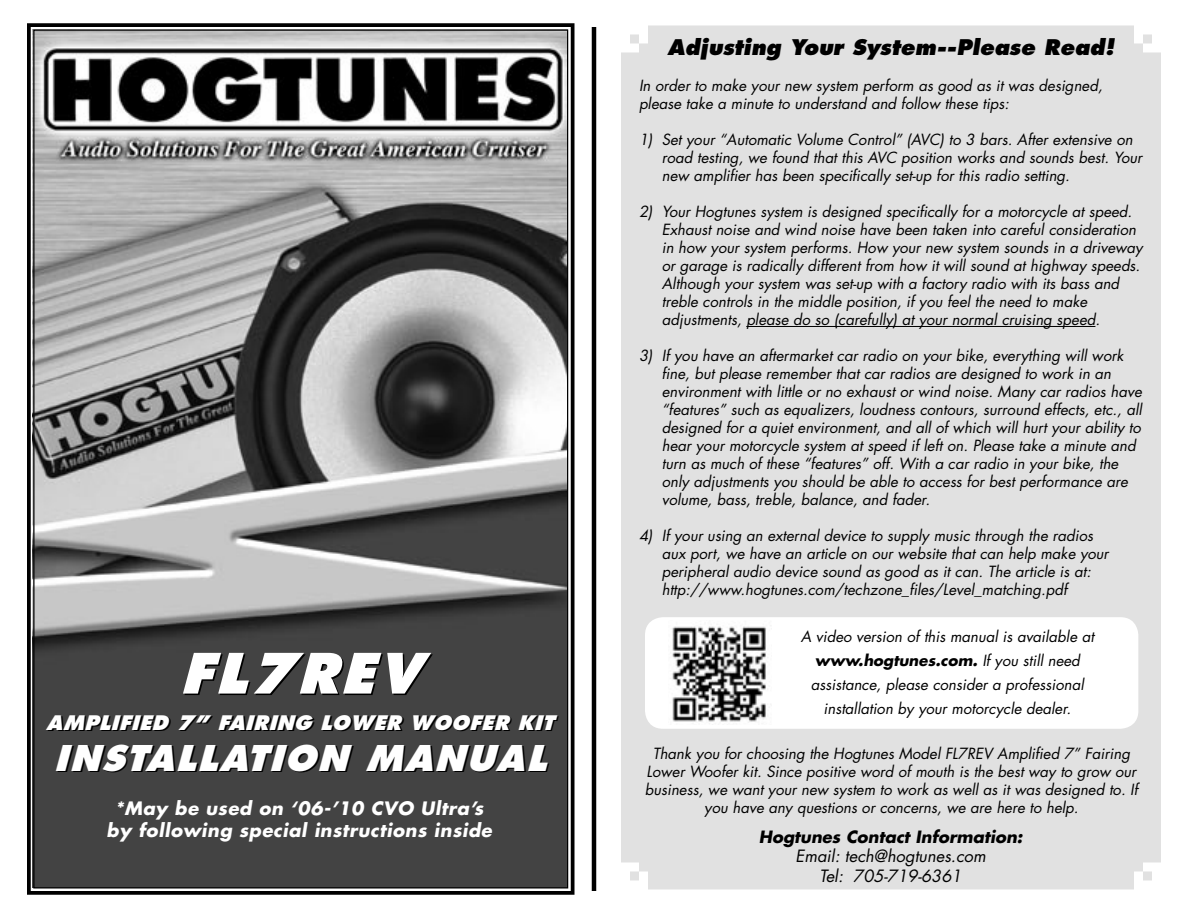
<style>
.page{position:relative;width:1188px;height:918px;background:#fff}
.page>*{position:absolute;margin:0;border:0;box-sizing:border-box;transform-origin:0 0}
.t1{font:italic 800 54px "Futura";color:#fff}
.t2{font:italic 800 34.5px "Futura";color:#fff}
.t3{font:italic 800 21px "Futura";color:#000}
.t4{font:italic 800 19.5px "Futura";color:#fff}
.t5{font:italic 700 18px/22.5px "Futura";letter-spacing:.03em;color:#fff;text-align:center}
.t6{font:italic 16.5px/19.5px "Futura";color:#000;text-align:center}
.t7{font:italic 700 16.5px "Futura";color:#000}
.t8{font:italic 15px/18px "Futura";color:#000}
.s1{font-weight:700}
</style>
<div class="page">
<hr style="left:592px;top:27px;width:4px;height:864px;background:#000">
<svg style="left:27px;top:23px;width:548px;height:872px;background:#737373"></svg>
<div style="left:621px;top:25px;width:540px;height:864px;background:#e1e1e1"></div>
<hr style="left:746px;top:326px;width:349px;height:1px;background:#000">
<svg style="left:645px;top:617px;width:493px;height:112px"></svg>
<img style="left:669px;top:621px;width:103px;height:103px">
<h1 class="t1" style="left:180px;top:639px;width:261px">FL7REV</h1>
<h3 class="t4" style="left:46px;top:710px;width:516px">AMPLIFIED 7” FAIRING LOWER WOOFER KIT</h3>
<h2 class="t2" style="left:54px;top:736px;width:505px">INSTALLATION MANUAL</h2>
<p class="t5" style="left:107px;top:797px;width:387px">*May be used on ‘06-’10 CVO Ultra’s by following special instructions inside</p>
<h3 class="t3" style="left:667px;top:34px;width:448px">Adjusting Your System--Please Read!</h3>
<p class="t8" style="left:639px;top:77px;width:465px">In order to make your new system perform as good as it was designed, please take a minute to understand and follow these tips:</p>
<p class="t8" style="left:662px;top:131px;width:482px;text-indent:-23px">1) Set your “Automatic Volume Control” (AVC) to 3 bars. After extensive on road testing, we found that this AVC position works and sounds best. Your new amplifier has been specifically set-up for this radio setting.</p>
<p class="t8" style="left:662px;top:203px;width:483px;text-indent:-23px">2) Your Hogtunes system is designed specifically for a motorcycle at speed.<br>Exhaust noise and wind noise have been taken into careful consideration in how your system performs. How your new system sounds in a driveway or garage is radically different from how it will sound at highway speeds.<br>Although your system was set-up with a factory radio with its bass and treble controls in the middle position, if you feel the need to make adjustments, please do so (carefully) at your normal cruising speed.</p>
<p class="t8" style="left:662px;top:347px;width:482px;text-indent:-23px">3) If you have an aftermarket car radio on your bike, everything will work fine, but please remember that car radios are designed to work in an environment with little or no exhaust or wind noise. Many car radios have “features” such as equalizers, loudness contours, surround effects, etc., all designed for a quiet environment, and all of which will hurt your ability to hear your motorcycle system at speed if left on. Please take a minute and turn as much of these “features” off. With a car radio in your bike, the only adjustments you should be able to access for best performance are volume, bass, treble, balance, and fader.</p>
<p class="t8" style="left:662px;top:527px;width:448px;text-indent:-23px">4) If your using an external device to supply music through the radios aux port, we have an article on our website that can help make your peripheral audio device sound as good as it can. The article is at: http://www.hogtunes.com/techzone_files/Level_matching.pdf</p>
<p class="t8" style="left:801px;top:624px;width:295px;line-height:24px;text-align:center">A video version of this manual is available at <span class="s1">www.hogtunes.com.</span> If you still need assistance, please consider a professional installation by your motorcycle dealer.</p>
<p class="t8" style="left:645px;top:744px;width:495px;text-align:center">Thank you for choosing the Hogtunes Model FL7REV Amplified 7” Fairing Lower Woofer kit. Since positive word of mouth is the best way to grow our business, we want your new system to work as well as it was designed to. If you have any questions or concerns, we are here to help.</p>
<p class="t7" style="left:759px;top:825px;width:265px">Hogtunes Contact Information:</p>
<p class="t6" style="left:796px;top:846px;width:192px">Email: tech@hogtunes.com<br>Tel: 705-719-6361</p>
</div>
